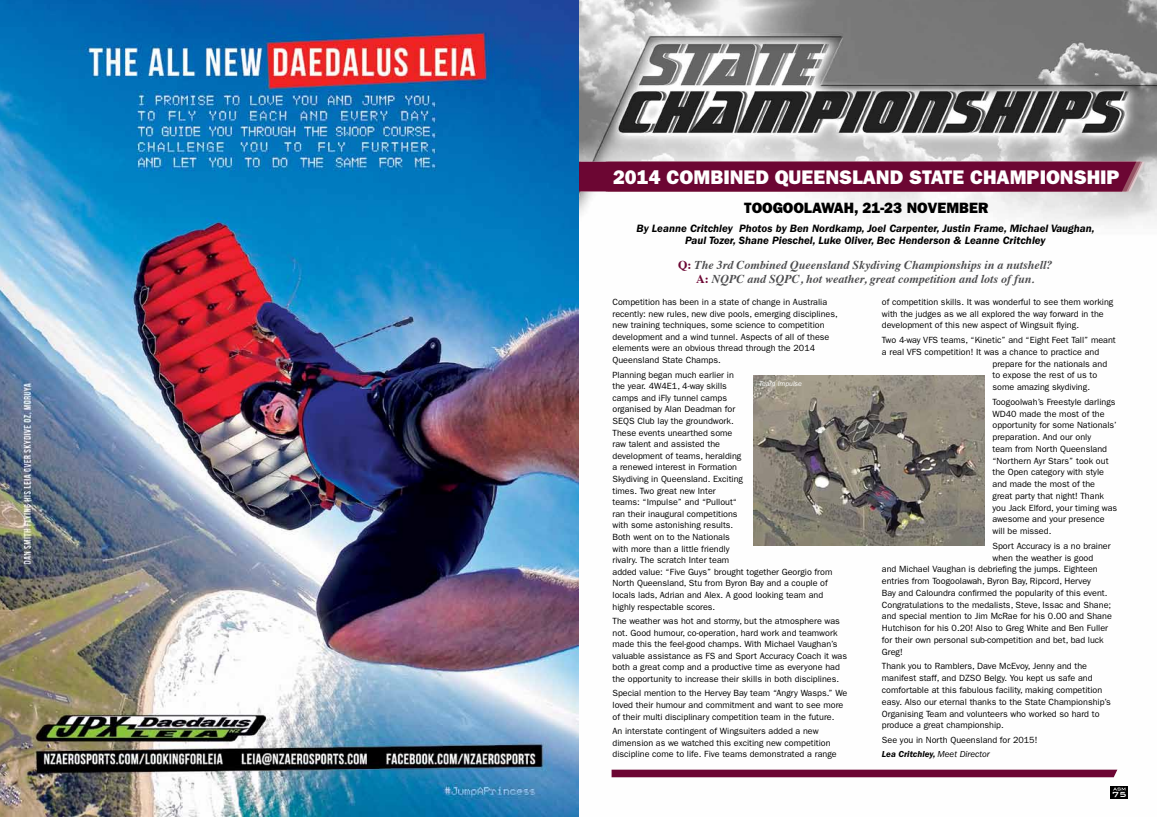
<style>
.page{position:relative;width:1157px;height:817px;background:#fff}
.page>*{position:absolute;margin:0;border:0;box-sizing:border-box;transform-origin:0 0}
.t1{font:800 19.8px "Franklin Gothic";color:#fff}
.t2{font:800 15px "Franklin Gothic";color:#000}
.t3{font:italic 700 12px/14px "Times";color:#4d4d4f;text-align:center}
.t4{font:italic 600 11px/12px "Franklin Gothic";color:#000;text-align:center}
.t5{font:500 9.8px "Bank Gothic";color:#fff}
.t6{font:9px/11.6px "Franklin Gothic";color:#000}
.t7{font:italic 7.2px "Franklin Gothic";color:#fff}
.s1{font-style:normal;color:#6c0633}
.s2{font-weight:600;font-style:italic}
.s3{font-style:italic}
</style>
<div class="page">
<img style="left:0;top:0;width:1157px;height:816px">
<div style="left:578px;top:162px;width:566px;height:29px;background:#6c0633"></div>
<img style="left:753px;top:375px;width:231px;height:170px">
<svg style="left:611px;top:769px;width:506px;height:8px;background:#781b44"></svg>
<div style="left:1110px;top:785px;width:18px;height:13px;background:#000"></div>
<svg style="left:1113px;top:787px;width:12px;height:3px"></svg>
<h1 class="t1" style="left:613px;top:166px;width:508px">2014 COMBINED QUEENSLAND STATE CHAMPIONSHIP</h1>
<h2 class="t2" style="left:744px;top:198px;width:71px">TOOGOOLAWA</h2>
<h2 class="t2" style="left:844px;top:198px;width:141px">H, 21-23 NOVEMBER</h2>
<p class="t4" style="left:636px;top:223px;width:459px">By Leanne Critchley Photos by Ben Nordkamp, Joel Carpenter, Justin Frame, Michael Vaughan,<br>Paul Tozer, Shane Pieschel, Luke Oliver, Bec Henderson &amp; Leanne Critchley</p>
<h3 class="t3" style="left:678px;top:256px;width:376px"><span class="s1">Q:</span> The 3rd Combined Queensland Skydiving Championships in a nutshell?<br><span class="s1">A:</span> NQPC and SQPC, hot weather, great competition and lots of fun.</h3>
<p class="t6" style="left:612px;top:296px;width:227px">Competition has been in a state of change in Australia recently: new rules, new dive pools, emerging disciplines, new training techniques, some science to competition development and a wind tunnel. Aspects of all of these elements were an obvious thread through the 2014<br>Queensland State Champs.</p>
<p class="t6" style="left:612px;top:368px;width:221px">Planning began much earlier in<br>the year. 4W4E1, 4-way skills<br>camps and iFly tunnel camps<br>organised by Alan Deadman for<br>SEQS Club lay the groundwork.<br>These events unearthed some<br>raw talent and assisted the<br>development of teams, heralding<br>a renewed interest in Formation<br>Skydiving in Queensland. Exciting<br>times. Two great new Inter<br>teams: “Impulse” and “Pullout“<br>ran their inaugural competitions<br>with some astonishing results.<br>Both went on to the Nationals<br>with more than a little friendly<br>rivalry. The scratch Inter team<br>added value: “Five Guys” brought together Georgio from North Queensland, Stu from Byron Bay and a couple of locals lads, Adrian and Alex. A good looking team and highly respectable scores.</p>
<p class="t6" style="left:612px;top:615px;width:236px">The weather was hot and stormy, but the atmosphere was not. Good humour, co-operation, hard work and teamwork made this the feel-good champs. With Michael Vaughan’s valuable assistance as FS and Sport Accuracy Coach it was both a great comp and a productive time as everyone had the opportunity to increase their skills in both disciplines.</p>
<p class="t6" style="left:612px;top:687px;width:236px">Special mention to the Hervey Bay team “Angry Wasps.” We loved their humour and commitment and want to see more of their multi disciplinary competition team in the future.</p>
<p class="t6" style="left:612px;top:725px;width:226px">An interstate contingent of Wingsuiters added a new dimension as we watched this exciting new competition discipline come to life. Five teams demonstrated a range</p>
<p class="t7" style="left:759px;top:379px;width:44px">Team Impulse</p>
<p class="t6" style="left:882px;top:296px;width:233px">of competition skills. It was wonderful to see them working with the judges as we all explored the way forward in the development of this new aspect of Wingsuit flying.</p>
<p class="t6" style="left:882px;top:334px;width:235px">Two 4-way VFS teams, “Kinetic” and “Eight Feet Tall” meant</p>
<p class="t6" style="left:882px;top:346px;width:219px">a real VFS competition! It was a chance to practice and</p>
<p class="t6" style="left:992px;top:358px;width:116px">prepare for the nationals and</p>
<p class="t6" style="left:992px;top:369px;width:106px">to expose the rest of us to</p>
<p class="t6" style="left:992px;top:381px;width:99px">some amazing skydiving.</p>
<p class="t6" style="left:992px;top:396px;width:126px">Toogoolwah’s Freestyle darlings<br>WD40 made the most of the opportunity for some Nationals’ preparation. And our only<br>team from North Queensland “Northern Ayr Stars” took out the Open category with style and made the most of the great party that night! Thank you Jack Elford, your timing was awesome and your presence will be missed.</p>
<p class="t6" style="left:992px;top:540px;width:120px">Sport Accuracy is a no brainer</p>
<p class="t6" style="left:992px;top:551px;width:102px">when the weather is good</p>
<p class="t6" style="left:882px;top:563px;width:217px">and Michael Vaughan is debriefing the jumps. Eighteen</p>
<p class="t6" style="left:882px;top:575px;width:211px">entries from Toogoolawah, Byron Bay, Ripcord, Hervey</p>
<p class="t6" style="left:882px;top:587px;width:227px">Bay and Caloundra confirmed the popularity of this event.</p>
<p class="t6" style="left:882px;top:598px;width:231px">Congratulations to the medalists, Steve, Issac and Shane;</p>
<p class="t6" style="left:882px;top:610px;width:231px">and special mention to Jim McRae for his 0.00 and Shane</p>
<p class="t6" style="left:882px;top:622px;width:228px">Hutchison for his 0.20! Also to Greg White and Ben Fuller</p>
<p class="t6" style="left:882px;top:634px;width:223px">for their own personal sub-competition and bet, bad luck</p>
<p class="t6" style="left:882px;top:646px;width:22px">Greg!</p>
<p class="t6" style="left:882px;top:660px;width:230px">Thank you to Ramblers, Dave McEvoy, Jenny and the manifest staff, and DZSO Belgy. You kept us safe and comfortable at this fabulous facility, making competition easy. Also our eternal thanks to the State Championship’s Organising Team and volunteers who worked so hard to produce a great championship.</p>
<p class="t6" style="left:882px;top:732px;width:157px;line-height:14.6px">See you in North Queensland for 2015!<br><span class="s2">Lea Critchley,</span> <span class="s3">Meet Director</span></p>
<p class="t5" style="left:1112px;top:786px;width:16px">75</p>
</div>
